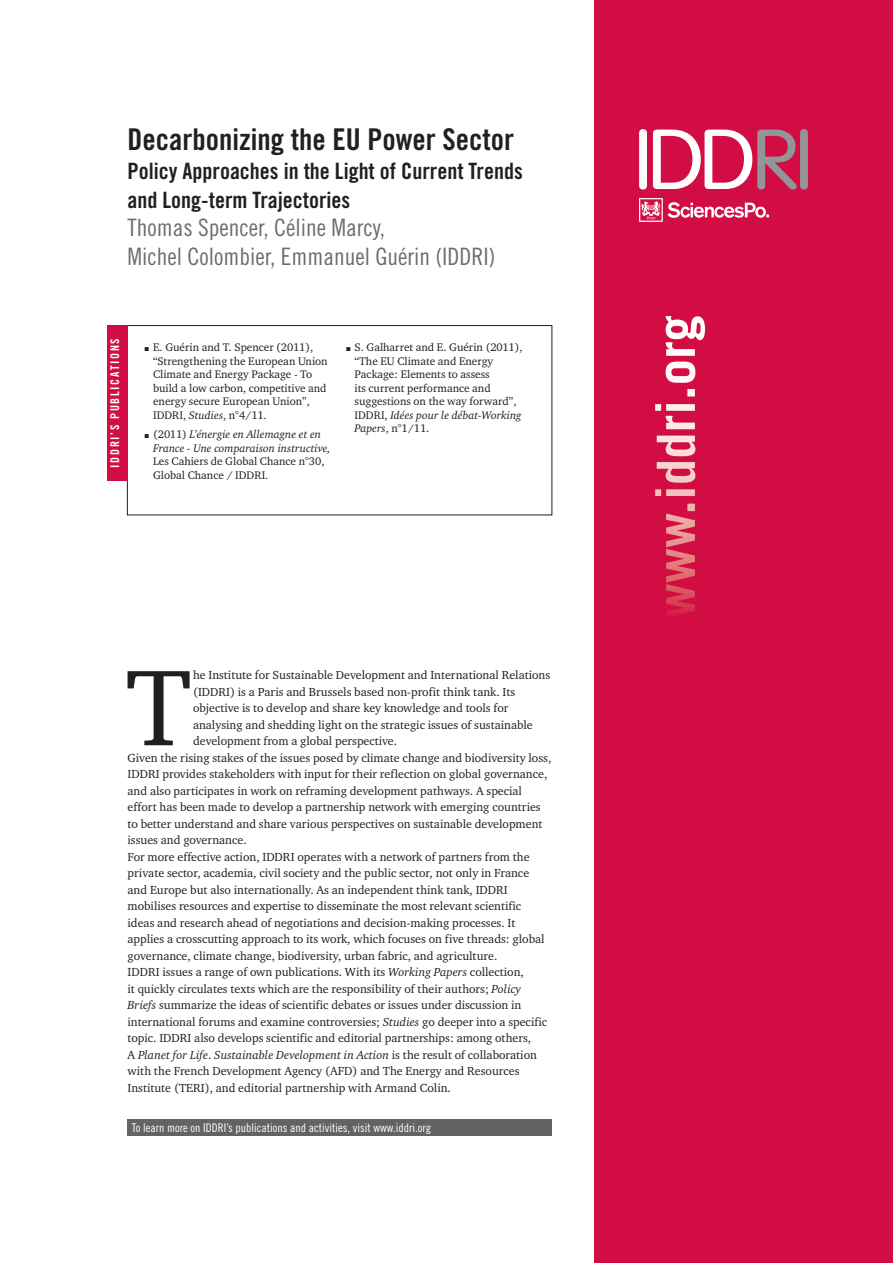
<style>
.page{position:relative;width:893px;height:1263px;background:#fff}
.page>*{position:absolute;margin:0;border:0;box-sizing:border-box;transform-origin:0 0}
.t1{font:110.4px "Charter ITC";color:#231f20}
.t2{font:700 52.95px "Trade Gothic";color:#fff}
.t3{font:30px "Trade Gothic Bold Cond Twenty";color:#231f20}
.t4{font:24px/28.8px "Trade Gothic Cond Eighteen";color:#6c6d70}
.t5{font:22.5px/28.5px "Trade Gothic Bold Cond Twenty";color:#231f20}
.t6{font:12px "Charter ITC";color:#231f20}
.t7{font:italic 12px "Charter ITC";color:#231f20}
.t8{font:12px "Trade Gothic Cond Eighteen";color:#fff}
.t9{font:12px "Trade Gothic Bold Cond Twenty";letter-spacing:.14em;color:#fff}
.t10{font:11.25px/13.5px "Charter ITC";color:#231f20}
.t11{font:italic 11.25px/13.5px "Charter ITC";color:#231f20}
.s1{font-style:italic}
.s2{font-style:normal}
</style>
<div class="page">
<div style="left:594px;top:0;width:299px;height:1263px;background:#d20d44"></div>
<svg style="left:639px;top:198px;width:130px;height:24px"></svg>
<div style="left:639px;top:129px;width:8px;height:61px;background:#fff;border-radius:4px"></div>
<svg style="left:653px;top:130px;width:144px;height:60px"></svg>
<div style="left:800px;top:129px;width:8px;height:61px;background:#939598;border-radius:4px"></div>
<div style="left:127px;top:325px;width:425px;height:190px;border:1px solid #231f20"></div>
<div style="left:107px;top:325px;width:21px;height:156px;background:#d20d44"></div>
<div style="left:128px;top:1119px;width:424px;height:16px;background:#636366"></div>
<h3 class="t3" style="left:128px;top:122px;width:388px">Decarbonizing the EU Power Sector</h3>
<h3 class="t5" style="left:128px;top:157px;width:397px">Policy Approaches in the Light of Current Trends and Long-term Trajectories</h3>
<h3 class="t4" style="left:128px;top:213px;width:369px">Thomas Spencer, Céline Marcy,<br>Michel Colombier, Emmanuel Guérin (IDDRI)</h3>
<p class="t9" style="left:107px;top:468px;width:130px;rotate:-90deg">iddr i’s PU BLI CATI ONS</p>
<p class="t10" style="left:153px;top:340px;width:176px">E. Guérin and T. Spencer (2011), “Strengthening the European Union<br>Climate and Energy Package - To build a low carbon, competitive and energy secure European Union”,<br>IDDRI, <span class="s1">Studies</span>, n°4/11.</p>
<p class="t11" style="left:153px;top:428px;width:179px"><span class="s2">(2011)</span> L’énergie en Allemagne et en<br>France - Une comparaison instructive,</p>
<p class="t10" style="left:153px;top:455px;width:173px">Les Cahiers de Global Chance n°30,<br>Global Chance / IDDRI.</p>
<p class="t10" style="left:355px;top:340px;width:170px">S. Galharret and E. Guérin (2011), “The EU Climate and Energy<br>Package: Elements to assess<br>its current performance and suggestions on the way forward”,<br>IDDRI, <span class="s1">Idées pour le débat-Working<br>Papers</span>, n°1/11.</p>
<h1 class="t1" style="left:126px;top:639px;width:67px">T</h1>
<p class="t6" style="left:193px;top:668px;width:359px">he Institute for Sustainable Development and International Relations</p>
<p class="t6" style="left:193px;top:684px;width:324px">(IDDRI) is a Paris and Brussels based non-profit think tank. Its</p>
<p class="t6" style="left:193px;top:701px;width:317px">objective is to develop and share key knowledge and tools for</p>
<p class="t6" style="left:193px;top:717px;width:341px">analysing and shedding light on the strategic issues of sustainable</p>
<p class="t6" style="left:193px;top:734px;width:206px">development from a global perspective.</p>
<p class="t6" style="left:128px;top:750px;width:425px">Given the rising stakes of the issues posed by climate change and biodiversity loss,</p>
<p class="t6" style="left:128px;top:767px;width:421px">IDDRI provides stakeholders with input for their reflection on global governance,</p>
<p class="t6" style="left:128px;top:783px;width:396px">and also participates in work on reframing development pathways. A special</p>
<p class="t6" style="left:128px;top:800px;width:415px">effort has been made to develop a partnership network with emerging countries</p>
<p class="t6" style="left:128px;top:816px;width:416px">to better understand and share various perspectives on sustainable development</p>
<p class="t6" style="left:128px;top:833px;width:121px">issues and governance.</p>
<p class="t6" style="left:128px;top:849px;width:404px">For more effective action, IDDRI operates with a network of partners from the</p>
<p class="t6" style="left:128px;top:866px;width:403px">private sector, academia, civil society and the public sector, not only in France</p>
<p class="t6" style="left:128px;top:882px;width:382px">and Europe but also internationally. As an independent think tank, IDDRI</p>
<p class="t6" style="left:128px;top:899px;width:395px">mobilises resources and expertise to disseminate the most relevant scientific</p>
<p class="t6" style="left:128px;top:915px;width:389px">ideas and research ahead of negotiations and decision-making processes. It</p>
<p class="t6" style="left:128px;top:932px;width:419px">applies a crosscutting approach to its work, which focuses on five threads: global</p>
<p class="t6" style="left:128px;top:948px;width:371px">governance, climate change, biodiversity, urban fabric, and agriculture.</p>
<p class="t6" style="left:128px;top:965px;width:398px">IDDRI issues a range of own publications. With its <span class="s1">Working Papers</span> collection,</p>
<p class="t6" style="left:128px;top:981px;width:395px">it quickly circulates texts which are the responsibility of their authors; <span class="s1">Policy</span></p>
<p class="t6" style="left:128px;top:998px;width:395px"><span class="s1">Briefs</span> summarize the ideas of scientific debates or issues under discussion in</p>
<p class="t6" style="left:128px;top:1014px;width:421px">international forums and examine controversies; <span class="s1">Studies</span> go deeper into a specific</p>
<p class="t6" style="left:128px;top:1031px;width:405px">topic. IDDRI also develops scientific and editorial partnerships: among others,</p>
<p class="t7" style="left:128px;top:1047px;width:411px"><span class="s2">A</span> Planet for Life<span class="s2">.</span> Sustainable Development in Action <span class="s2">is the result of collaboration</span></p>
<p class="t6" style="left:128px;top:1064px;width:394px">with the French Development Agency (AFD) and The Energy and Resources</p>
<p class="t6" style="left:128px;top:1080px;width:325px">Institute (TERI), and editorial partnership with Armand Colin.</p>
<p class="t8" style="left:132px;top:1120px;width:301px">To learn more on IDDRI’s publications and activities, visit www.iddri.org</p>
<h2 class="t2" style="left:643px;top:619px;width:305px;rotate:-90deg">www.iddri.org</h2>
</div>
